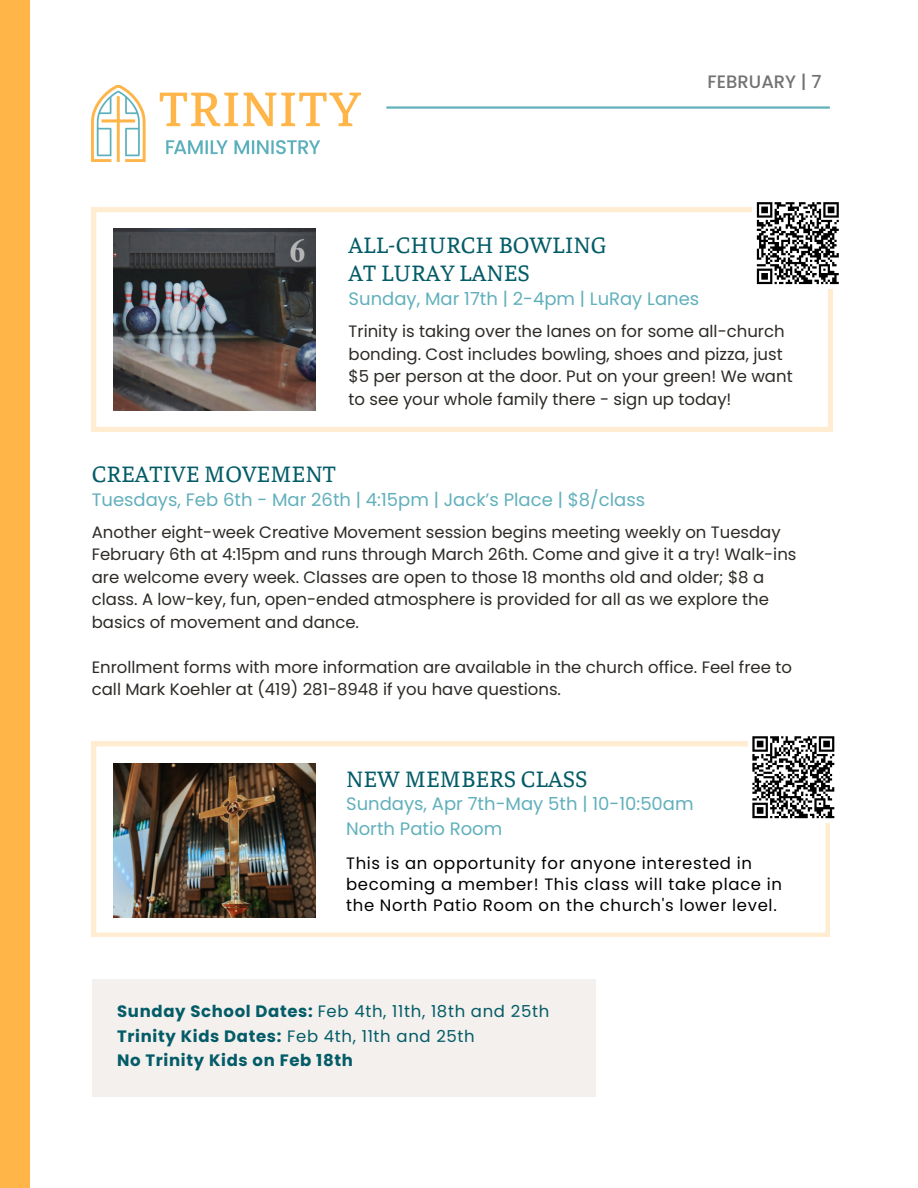
<style>
.page{position:relative;width:918px;height:1188px;background:#fff}
.page>*{position:absolute;margin:0;border:0;box-sizing:border-box;transform-origin:0 0}
.t1{font:24px/28.2px "Faustina";color:#035c67}
.t2{font:18px "Poppins";color:#61b0bc}
.t3{font:500 18px "Poppins";color:#737373}
.t4{font:16.5px/22.5px "Poppins";color:#2d2a26}
.t5{font:16.5px/21.3px "Poppins";letter-spacing:.04em;color:#000}
.t6{font:16.5px "Poppins";letter-spacing:.04em;color:#035c67}
.t7{font:700 16.5px "Poppins";letter-spacing:.04em;color:#035c67}
.s1{font-weight:700}
</style>
<div class="page">
<hr style="left:386px;top:106px;width:444px;height:3px;background:#61b0bc">
<img style="left:92px;top:85px;width:269px;height:77px">
<div style="left:0;top:0;width:30px;height:1188px;background:#ffb548"></div>
<svg style="left:92px;top:208px;width:740px;height:223px"></svg>
<svg style="left:92px;top:742px;width:738px;height:195px"></svg>
<img style="left:113px;top:229px;width:203px;height:181px">
<img style="left:113px;top:763px;width:203px;height:154px">
<div style="left:752px;top:198px;width:91px;height:91px;background:#fff"></div>
<svg style="left:756px;top:202px;width:83px;height:83px"></svg>
<div style="left:748px;top:732px;width:91px;height:91px;background:#fff"></div>
<svg style="left:752px;top:736px;width:83px;height:83px"></svg>
<div style="left:92px;top:979px;width:503px;height:118px;background:#f4f0ed"></div>
<h2 class="t3" style="left:708px;top:69px;width:115px">FEBRUARY | 7</h2>
<p class="t1" style="left:349px;top:229px;width:259px">ALL-CHURCH BOWLING<br>AT LURAY LANES</p>
<p class="t2" style="left:349px;top:286px;width:352px">Sunday, Mar 17th | 2-4pm | LuRay Lanes</p>
<h1 class="t4" style="left:349px;top:320px;width:446px">Trinity is taking over the lanes on for some all-church bonding. Cost includes bowling, shoes and pizza, just $5 per person at the door. Put on your green! We want to see your whole family there - sign up today!</h1>
<p class="t1" style="left:92px;top:458px;width:245px">CREATIVE MOVEMENT</p>
<p class="t2" style="left:92px;top:487px;width:555px">Tuesdays, Feb 6th - Mar 26th | 4:15pm | Jack’s Place | $8/class</p>
<h1 class="t4" style="left:92px;top:521px;width:706px">Another eight-week Creative Movement session begins meeting weekly on Tuesday February 6th at 4:15pm and runs through March 26th. Come and give it a try! Walk-ins are welcome every week. Classes are open to those 18 months old and older; $8 a class. A low-key, fun, open-ended atmosphere is provided for all as we explore the basics of movement and dance.</h1>
<p class="t4" style="left:92px;top:656px;width:702px">Enrollment forms with more information are available in the church office. Feel free to call Mark Koehler at (419) 281-8948 if you have questions.</p>
<p class="t1" style="left:346px;top:763px;width:243px">NEW MEMBERS CLASS</p>
<p class="t2" style="left:346px;top:791px;width:349px">Sundays, Apr 7th-May 5th | 10-10:50am</p>
<p class="t2" style="left:346px;top:816px;width:158px">North Patio Room</p>
<p class="t5" style="left:346px;top:852px;width:437px">This is an opportunity for anyone interested in becoming a member! This class will take place in the North Patio Room on the church's lower level.</p>
<p class="t6" style="left:117px;top:1000px;width:434px"><span class="s1">Sunday School Dates:</span> Feb 4th, 11th, 18th and 25th</p>
<p class="t6" style="left:117px;top:1024px;width:359px"><span class="s1">Trinity Kids Dates:</span> Feb 4th, 11th and 25th</p>
<h1 class="t7" style="left:117px;top:1049px;width:237px">No Trinity Kids on Feb 18th</h1>
</div>
